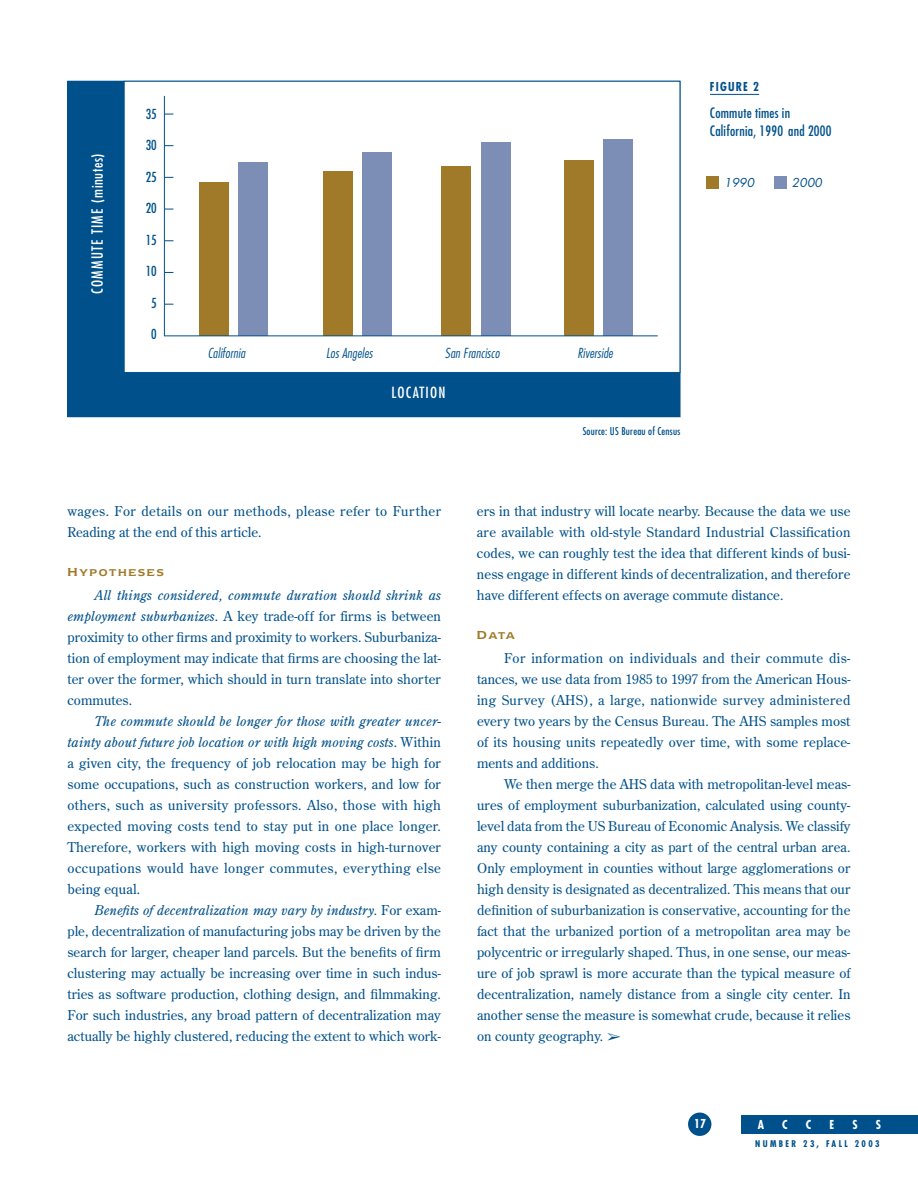
<style>
.page{position:relative;width:918px;height:1188px;background:#fff}
.page>*{position:absolute;margin:0;border:0;box-sizing:border-box;transform-origin:0 0}
.t1{font:condensed 15px "Futura";letter-spacing:.08em;color:#fff}
.t2{font:condensed 13.95px/18px "Futura";letter-spacing:.015em;color:#00518b}
.t3{font:13.5px/21px "Century Old Style";letter-spacing:.005em;color:#00518b;text-align:justify}
.t4{font:13.5px/21px "Century Old Style";letter-spacing:.03em;color:#00518b}
.t5{font:italic 300 condensed 13.5px "Futura";letter-spacing:.01em;color:#00518b}
.t6{font:condensed 13.5px "Futura";color:#00518b}
.t7{font:700 condensed 12px "Futura";color:#fff}
.t8{font:italic 12px "Futura";letter-spacing:.01em;color:#00518b}
.t9{font:700 condensed 12px "Futura";letter-spacing:.1em;color:#00518b}
.t10{font:600 11.55px "Newtext IT Cby BT";letter-spacing:.15em;color:#a07a28}
.t11{font:condensed 10.5px "Futura";letter-spacing:.02em;color:#00518b}
.t12{font:700 condensed 9px "Futura";letter-spacing:.265em;color:#00518b}
.s1{font-size:13.5px}
.s2{font-style:italic}
</style>
<div class="page">
<div style="left:688px;top:1113px;width:23px;height:23px;background:#00518b;border-radius:50%"></div>
<div style="left:741px;top:1115px;width:177px;height:19px;background:#00518b"></div>
<hr style="left:710px;top:94px;width:49px;height:1px;background:#00518b">
<div style="left:68px;top:81px;width:612px;height:336px;background:#00518b"></div>
<div style="left:124px;top:81px;width:556px;height:291px;background:#fff"></div>
<div style="left:124px;top:81px;width:556px;height:292px;border:1px solid #00518b"></div>
<div style="left:200px;top:182px;width:29px;height:154px;background:#a07a28"></div>
<div style="left:239px;top:162px;width:29px;height:174px;background:#7c8db6"></div>
<div style="left:323px;top:171px;width:30px;height:165px;background:#a07a28"></div>
<div style="left:362px;top:152px;width:30px;height:184px;background:#7c8db6"></div>
<div style="left:442px;top:166px;width:29px;height:170px;background:#a07a28"></div>
<div style="left:481px;top:142px;width:29px;height:194px;background:#7c8db6"></div>
<div style="left:565px;top:160px;width:29px;height:176px;background:#a07a28"></div>
<div style="left:604px;top:140px;width:29px;height:196px;background:#7c8db6"></div>
<hr style="left:164px;top:96px;width:1px;height:240px;background:#00518b">
<hr style="left:164px;top:336px;width:494px;height:1px;background:#00518b">
<div style="left:707px;top:176px;width:12px;height:12px;background:#a07a28"></div>
<div style="left:774px;top:176px;width:12px;height:12px;background:#7c8db6"></div>
<p class="t1" style="left:90px;top:294px;width:142px;rotate:-90deg">COMMUTE TIME (minutes)</p>
<p class="t6" style="left:146px;top:107px;width:13px">35</p>
<p class="t6" style="left:146px;top:139px;width:13px">30</p>
<p class="t6" style="left:146px;top:170px;width:13px">25</p>
<p class="t6" style="left:146px;top:202px;width:13px">20</p>
<p class="t6" style="left:146px;top:233px;width:13px">15</p>
<p class="t6" style="left:146px;top:265px;width:13px">10</p>
<p class="t6" style="left:151px;top:296px;width:7px">5</p>
<p class="t6" style="left:151px;top:328px;width:7px">0</p>
<p class="t9" style="left:710px;top:81px;width:51px">FIGURE 2</p>
<p class="t2" style="left:710px;top:105px;width:123px">Commute times in<br>California, 1990 and 2000</p>
<p class="t8" style="left:724px;top:177px;width:32px">1990</p>
<p class="t8" style="left:792px;top:177px;width:32px">2000</p>
<p class="t5" style="left:208px;top:347px;width:39px">California</p>
<p class="t5" style="left:326px;top:347px;width:48px">Los Angeles</p>
<p class="t5" style="left:445px;top:347px;width:56px">San Francisco</p>
<p class="t5" style="left:577px;top:347px;width:37px">Riverside</p>
<p class="t1" style="left:391px;top:385px;width:56px">LOCATION</p>
<p class="t11" style="left:583px;top:426px;width:99px">Source: US Bureau of Census</p>
<p class="t4" style="left:68px;top:502px;width:375px">wages. For details on our methods, please refer to Further<br>Reading at the end of this article.</p>
<p class="t10" style="left:68px;top:565px;width:98px"><span class="s1">H</span>YPOTHESES</p>
<p class="t3" style="left:68px;top:586px;width:375px;text-indent:27px"><span class="s2">All things considered, commute duration should shrink as employment suburbanizes</span>. A key trade-off for firms is between proximity to other firms and proximity to workers. Suburbaniza&shy;tion of employment may indicate that firms are choosing the lat&shy;ter over the former, which should in turn translate into shorter commutes.</p>
<p class="t3" style="left:68px;top:712px;width:375px;text-indent:27px"><span class="s2">The commute should be longer for those with greater uncer&shy;tainty about future job location or with high moving costs</span>. Within a given city, the frequency of job relocation may be high for some occupations, such as construction workers, and low for others, such as university professors. Also, those with high expected moving costs tend to stay put in one place longer.<br>Therefore, workers with high moving costs in high-turnover occupations would have longer commutes, everything else being equal.</p>
<p class="t3" style="left:68px;top:901px;width:375px;text-indent:27px"><span class="s2">Benefits of decentralization may vary by industry</span>. For exam&shy;ple, decentralization of manufacturing jobs may be driven by the search for larger, cheaper land parcels. But the benefits of firm clustering may actually be increasing over time in such indus&shy;tries as software production, clothing design, and filmmaking.<br>For such industries, any broad pattern of decentralization may actually be highly clustered, reducing the extent to which work-</p>
<p class="t3" style="left:477px;top:502px;width:375px">ers in that industry will locate nearby. Because the data we use are available with old-style Standard Industrial Classification codes, we can roughly test the idea that different kinds of busi&shy;ness engage in different kinds of decentralization, and therefore have different effects on average commute distance.</p>
<p class="t10" style="left:477px;top:628px;width:39px"><span class="s1">D</span>ATA</p>
<p class="t3" style="left:477px;top:649px;width:375px;text-indent:27px">For information on individuals and their commute dis&shy;tances, we use data from 1985 to 1997 from the American Hous&shy;ing Survey (AHS), a large, nationwide survey administered every two years by the Census Bureau. The AHS samples most of its housing units repeatedly over time, with some replace&shy;ments and additions.</p>
<p class="t3" style="left:477px;top:775px;width:375px;text-indent:27px">We then merge the AHS data with metropolitan-level meas&shy;ures of employment suburbanization, calculated using county&shy;level data from the US Bureau of Economic Analysis. We classify any county containing a city as part of the central urban area.<br>Only employment in counties without large agglomerations or high density is designated as decentralized. This means that our definition of suburbanization is conservative, accounting for the fact that the urbanized portion of a metropolitan area may be polycentric or irregularly shaped. Thus, in one sense, our meas&shy;ure of job sprawl is more accurate than the typical measure of decentralization, namely distance from a single city center. In another sense the measure is somewhat crude, because it relies on county geography. ➢</p>
<p class="t7" style="left:694px;top:1118px;width:13px">17</p>
<p class="t7" style="left:758px;top:1119px;width:8px">A</p>
<p class="t7" style="left:782px;top:1119px;width:7px">C</p>
<p class="t7" style="left:806px;top:1119px;width:7px">C</p>
<p class="t7" style="left:830px;top:1119px;width:6px">E</p>
<p class="t7" style="left:852px;top:1119px;width:7px">S</p>
<p class="t7" style="left:876px;top:1119px;width:7px">S</p>
<p class="t12" style="left:755px;top:1139px;width:126px">NUMBER 23, FALL 2003</p>
</div>
